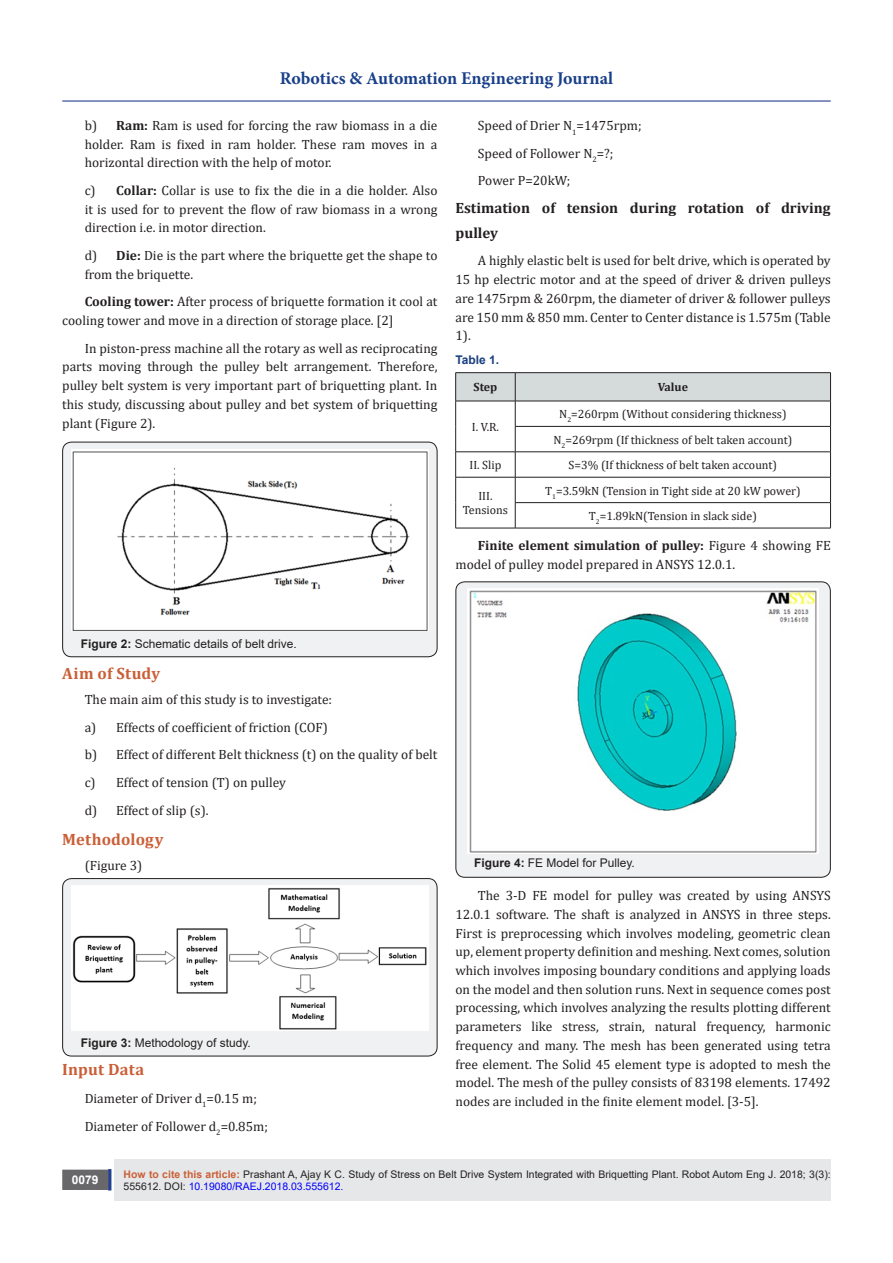
<style>
.page{position:relative;width:893px;height:1263px;background:#fff}
.page>*{position:absolute;margin:0;border:0;box-sizing:border-box;transform-origin:0 0}
.t1{font:700 18px "Minion Pro";letter-spacing:-.005em;color:#183f89}
.t2{font:700 16.5px "Cambria";letter-spacing:.01em;color:#ca5f37}
.t3{font:700 15px/24.8px "Cambria";color:#231f20}
.Default{font:13.5px/18.8px "Cambria";color:#231f20;text-align:justify}
.Default-2{font:12px/14.4px "Cambria";color:#231f20;text-align:center}
.t4{font:12px "Arial";color:#231f20}
.Default-3{font:700 12px "Cambria";color:#231f20}
.Default-4{font:700 12px "Arial";color:#183f7f}
.t5{font:700 12px "Arial";color:#fff}
.t6{font:10.5px/12.6px "Arial";color:#231f20}
.s1{font-weight:700}
.s2{font-weight:700;color:#ca5f37}
.s3{color:#00f}
</style>
<div class="page">
<div style="left:63px;top:1170px;width:44px;height:19px;background:#68676a"></div>
<div style="left:62px;top:1169px;width:46px;height:21px;border:2px solid #68676a"></div>
<div style="left:108px;top:1169px;width:3px;height:21px;background:#253f8e;border:2px solid #253f8e"></div>
<div style="left:115px;top:1160px;width:716px;height:41px;background:#e6e7e9"></div>
<hr style="left:62px;top:100px;width:769px;height:2px;background:#253f8e">
<div style="left:63px;top:442px;width:374px;height:215px;background:#f0f1f2;border-radius:9px"></div>
<div style="left:62px;top:442px;width:375px;height:215px;border:1px solid #231f20;border-radius:9px"></div>
<img style="left:71px;top:450px;width:358px;height:180px">
<div style="left:63px;top:878px;width:374px;height:178px;background:#f0f1f2;border-radius:9px"></div>
<div style="left:62px;top:878px;width:375px;height:178px;border:1px solid #231f20;border-radius:9px"></div>
<img style="left:71px;top:886px;width:358px;height:145px">
<hr style="left:455px;top:372px;width:60px;height:1px;background:#231f20">
<hr style="left:515px;top:372px;width:316px;height:1px;background:#231f20">
<svg style="left:455px;top:373px;width:376px;height:155px"></svg>
<hr style="left:455px;top:528px;width:60px;height:1px;background:#231f20">
<hr style="left:515px;top:528px;width:316px;height:1px;background:#231f20">
<div style="left:456px;top:582px;width:374px;height:295px;background:#f0f1f2;border-radius:9px"></div>
<div style="left:455px;top:581px;width:376px;height:297px;border:1px solid #231f20;border-radius:9px"></div>
<img style="left:467px;top:588px;width:352px;height:265px">
<h1 class="t1" style="left:280px;top:65px;width:335px">Robotics &amp; Automation Engineering Journal</h1>
<p class="Default" style="left:85px;top:116px;width:354px">b) <span class="s1">Ram:</span> Ram is used for forcing the raw biomass in a die holder. Ram is fixed in ram holder. These ram moves in a horizontal direction with the help of motor.</p>
<p class="Default" style="left:85px;top:181px;width:354px">c) <span class="s1">Collar:</span> Collar is use to fix the die in a die holder. Also it is used for to prevent the flow of raw biomass in a wrong direction i.e. in motor direction.</p>
<p class="Default" style="left:85px;top:246px;width:354px">d) <span class="s1">Die:</span> Die is the part where the briquette get the shape to from the briquette.</p>
<p class="Default" style="left:62px;top:292px;width:377px;text-indent:22px"><span class="s1">Cooling tower:</span> After process of briquette formation it cool at cooling tower and move in a direction of storage place. [2]</p>
<p class="Default" style="left:62px;top:339px;width:377px;text-indent:22px">In piston-press machine all the rotary as well as reciprocating parts moving through the pulley belt arrangement. Therefore, pulley belt system is very important part of briquetting plant. In this study, discussing about pulley and bet system of briquetting plant (Figure 2).</p>
<p class="Default" style="left:478px;top:116px;width:165px">Speed of Drier N<sub>1</sub>=1475rpm;</p>
<p class="Default" style="left:478px;top:144px;width:137px">Speed of Follower N<sub>2</sub>=?;</p>
<p class="Default" style="left:478px;top:171px;width:94px">Power P=20kW;</p>
<p class="t3" style="left:455px;top:195px;width:377px">Estimation of tension during rotation of driving pulley</p>
<p class="Default" style="left:455px;top:251px;width:377px;text-indent:22px">A highly elastic belt is used for belt drive, which is operated by 15 hp electric motor and at the speed of driver &amp; driven pulleys are 1475rpm &amp; 260rpm, the diameter of driver &amp; follower pulleys are 150 mm &amp; 850 mm. Center to Center distance is 1.575m (Table 1).</p>
<p class="Default-4" style="left:455px;top:351px;width:45px">Table 1.</p>
<p class="Default-3" style="left:474px;top:379px;width:25px">Step</p>
<p class="Default-3" style="left:658px;top:379px;width:32px">Value</p>
<p class="Default-2" style="left:472px;top:420px;width:29px">I. V.R.</p>
<p class="Default-2" style="left:559px;top:407px;width:229px">N<sub>2</sub>=260rpm (Without considering thickness)</p>
<p class="Default-2" style="left:553px;top:432px;width:240px">N<sub>2</sub>=269rpm (If thickness of belt taken account)</p>
<p class="Default-2" style="left:469px;top:458px;width:33px">II. Slip</p>
<p class="Default-2" style="left:569px;top:458px;width:210px">S=3% (If thickness of belt taken account)</p>
<p class="Default-2" style="left:463px;top:489px;width:47px">III.<br>Tensions</p>
<p class="Default-2" style="left:545px;top:483px;width:257px">T<sub>1</sub>=3.59kN (Tension in Tight side at 20 kW power)</p>
<p class="Default-2" style="left:589px;top:509px;width:170px">T<sub>2</sub>=1.89kN(Tension in slack side)</p>
<p class="Default" style="left:455px;top:536px;width:377px;text-indent:22px"><span class="s1">Finite element simulation of pulley:</span> Figure 4 showing FE model of pulley model prepared in ANSYS 12.0.1.</p>
<p class="t4" style="left:81px;top:636px;width:217px"><span class="s1">Figure 2:</span> Schematic details of belt drive.</p>
<p class="t2" style="left:62px;top:662px;width:100px">Aim of Study</p>
<p class="Default" style="left:85px;top:690px;width:249px">The main aim of this study is to investigate:</p>
<p class="Default" style="left:85px;top:717px;width:245px">a) Effects of coefficient of friction (COF)</p>
<p class="Default" style="left:85px;top:745px;width:354px">b) Effect of different Belt thickness (t) on the quality of belt</p>
<p class="Default" style="left:85px;top:773px;width:203px">c) Effect of tension (T) on pulley</p>
<p class="Default" style="left:85px;top:800px;width:125px">d) Effect of slip (s).</p>
<p class="t2" style="left:62px;top:828px;width:103px">Methodology</p>
<p class="Default" style="left:85px;top:856px;width:59px">(Figure 3)</p>
<p class="t4" style="left:81px;top:1035px;width:171px"><span class="s1">Figure 3:</span> Methodology of study.</p>
<p class="t2" style="left:62px;top:1058px;width:84px">Input Data</p>
<p class="Default" style="left:85px;top:1089px;width:174px">Diameter of Driver d<sub>1</sub>=0.15 m;</p>
<p class="Default" style="left:85px;top:1116px;width:185px">Diameter of Follower d<sub>2</sub>=0.85m;</p>
<p class="t4" style="left:474px;top:855px;width:162px"><span class="s1">Figure 4:</span> FE Model for Pulley.</p>
<p class="Default" style="left:455px;top:886px;width:377px;text-indent:22px">The 3-D FE model for pulley was created by using ANSYS 12.0.1 software. The shaft is analyzed in ANSYS in three steps.<br>First is preprocessing which involves modeling, geometric clean up, element property definition and meshing. Next comes, solution which involves imposing boundary conditions and applying loads on the model and then solution runs. Next in sequence comes post processing, which involves analyzing the results plotting different parameters like stress, strain, natural frequency, harmonic frequency and many. The mesh has been generated using tetra free element. The Solid 45 element type is adopted to mesh the model. The mesh of the pulley consists of 83198 elements. 17492 nodes are included in the finite element model. [3-5].</p>
<p class="t5" style="left:72px;top:1171px;width:28px">0079</p>
<p class="t6" style="left:124px;top:1168px;width:709px"><span class="s2">How to cite this article:</span> Prashant A, Ajay K C. Study of Stress on Belt Drive System Integrated with Briquetting Plant. Robot Autom Eng J. 2018; 3(3):<br>555612. DOI: <span class="s3">10.19080/RAEJ.2018.03.555612.</span></p>
</div>
